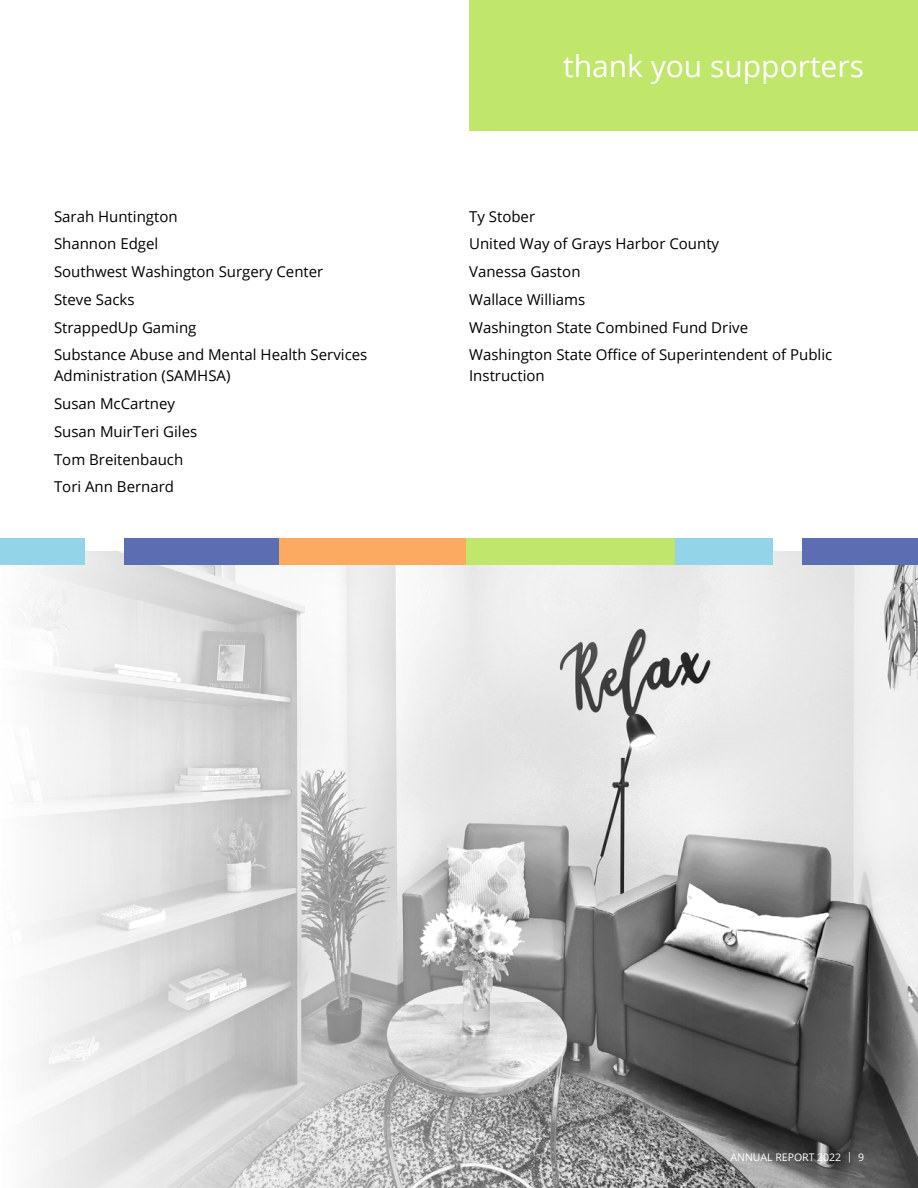
<style>
.page{position:relative;width:918px;height:1188px;background:#fff}
.page>*{position:absolute;margin:0;border:0;box-sizing:border-box;transform-origin:0 0}
.t1{font:30px "Open Sans";color:#fff}
.t2{font:15px/27.8px "Open Sans";color:#000}
.t3{font:10.5px "Open Sans";color:#fff}
</style>
<div class="page">
<img style="left:25px;top:552px;width:893px;height:636px">
<div style="left:802px;top:538px;width:116px;height:27px;background:#5d6db2"></div>
<div style="left:0;top:538px;width:84px;height:27px;background:#93d4e9"></div>
<div style="left:675px;top:538px;width:97px;height:27px;background:#93d4e9"></div>
<div style="left:466px;top:538px;width:209px;height:27px;background:#c0e66c"></div>
<div style="left:278px;top:538px;width:188px;height:27px;background:#fca962"></div>
<div style="left:124px;top:538px;width:154px;height:27px;background:#5d6db2"></div>
<div style="left:469px;top:0;width:449px;height:131px;background:#c0e66c"></div>
<p class="t2" style="left:54px;top:202px;width:315px">Sarah Huntington<br>Shannon Edgel<br>Southwest Washington Surgery Center<br>Steve Sacks<br>StrappedUp Gaming<br>Substance Abuse and Mental Health Services</p>
<p class="t2" style="left:54px;top:362px;width:178px">Administration (SAMHSA)<br>Susan McCartney<br>Susan MuirTeri Giles<br>Tom Breitenbauch<br>Tori Ann Bernard</p>
<h1 class="t1" style="left:563px;top:46px;width:302px">thank you supporters</h1>
<p class="t2" style="left:469px;top:202px;width:365px">Ty Stober<br>United Way of Grays Harbor County<br>Vanessa Gaston<br>Wallace Williams<br>Washington State Combined Fund Drive<br>Washington State Office of Superintendent of Public</p>
<p class="t2" style="left:469px;top:362px;width:77px">Instruction</p>
<p class="t3" style="left:730px;top:1150px;width:135px">ANNUAL REPORT 2022 | 9</p>
</div>
